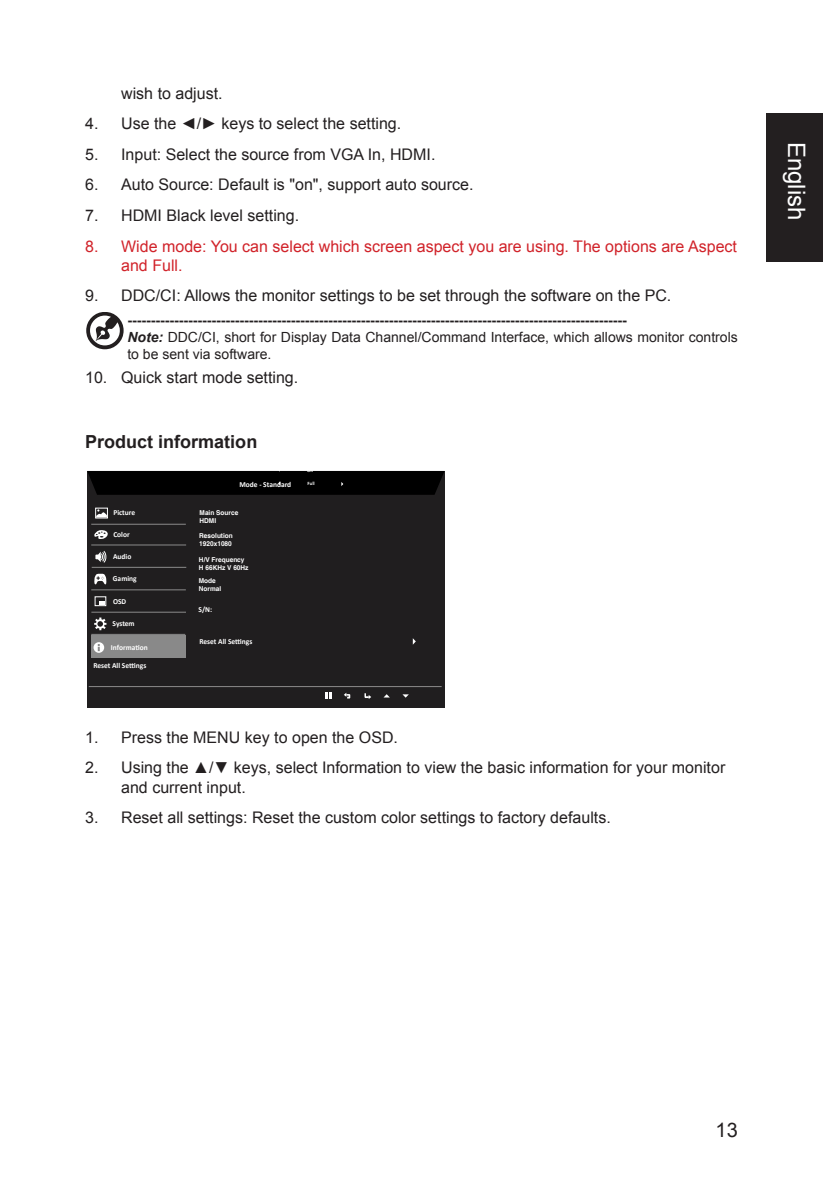
<style>
.page{position:relative;width:823px;height:1191px;background:#fff}
.page>*{position:absolute;margin:0;border:0;box-sizing:border-box;transform-origin:0 0}
.t1{font:24px "Arial";color:#fff}
.t2{font:20px "Arial";color:#231f20}
.Heading1{font:700 18px "Arial";color:#231f20}
.t3{font:16px/19.2px "Arial";color:#231f20}
.t4{font:16px/19.2px "Arial";color:#d1232a}
.body{font:700 14px "Arial";color:#231f20}
.body-2{font:14px/16.8px "Arial";color:#231f20}
.t5{font:700 7.6px "Calibri";color:#fff}
.t6{font:700 6.8px/8px "Helvetica";color:#fff}
.t7{font:700 5px "Calibri";color:#fff}
.s1{font-weight:700;font-style:italic}
</style>
<div class="page">
<div style="left:765px;top:113px;width:57px;height:149px;background:#231f20"></div>
<svg style="left:86px;top:312px;width:38px;height:38px"></svg>
<div style="left:87px;top:471px;width:357px;height:237px;background:#201e1f"></div>
<hr style="left:89px;top:686px;width:352px;height:1px;background:#898989">
<hr style="left:91px;top:634px;width:94px;height:1px;background:#898989">
<hr style="left:91px;top:612px;width:95px;height:1px;background:#898989">
<hr style="left:91px;top:589px;width:95px;height:1px;background:#898989">
<hr style="left:92px;top:567px;width:94px;height:1px;background:#898989">
<hr style="left:91px;top:544px;width:95px;height:1px;background:#898989">
<div style="left:91px;top:635px;width:95px;height:23px;background:#898989"></div>
<svg style="left:94px;top:573px;width:13px;height:12px"></svg>
<div style="left:95px;top:508px;width:13px;height:10px;border:1px solid #fff"></div>
<svg style="left:96px;top:509px;width:11px;height:8px"></svg>
<svg style="left:94px;top:530px;width:14px;height:9px"></svg>
<svg style="left:95px;top:551px;width:11px;height:12px"></svg>
<hr style="left:91px;top:524px;width:95px;height:1px;background:#898989">
<div style="left:95px;top:596px;width:11px;height:10px;border:1px solid #fff"></div>
<svg style="left:99px;top:601px;width:5px;height:3px"></svg>
<svg style="left:94px;top:617px;width:12px;height:13px"></svg>
<svg style="left:402px;top:694px;width:6px;height:3px"></svg>
<svg style="left:325px;top:692px;width:6px;height:7px"></svg>
<svg style="left:93px;top:642px;width:11px;height:11px"></svg>
<svg style="left:412px;top:638px;width:3px;height:6px"></svg>
<div style="left:87px;top:470px;width:357px;height:25px;background:#000"></div>
<svg style="left:344px;top:692px;width:6px;height:6px"></svg>
<svg style="left:364px;top:693px;width:7px;height:6px"></svg>
<p class="t3" style="left:121px;top:84px;width:103px">wish to adjust.</p>
<p class="t3" style="left:85px;top:114px;width:317px">4. Use the ◄/► keys to select the setting.</p>
<p class="t3" style="left:85px;top:145px;width:351px">5. Input: Select the source from VGA In, HDMI.</p>
<p class="t3" style="left:85px;top:175px;width:389px">6. Auto Source: Default is "on", support auto source.</p>
<p class="t3" style="left:85px;top:206px;width:215px">7. HDMI Black level setting.</p>
<p class="t4" style="left:121px;top:236px;width:617px;text-indent:-36px">8. Wide mode: You can select which screen aspect you are using. The options are Aspect and Full.</p>
<p class="t3" style="left:85px;top:286px;width:587px">9. DDC/CI: Allows the monitor settings to be set through the software on the PC.</p>
<p class="body" style="left:127px;top:311px;width:500px">‑----------------------------------------------------------------------------------------------------------</p>
<p class="body-2" style="left:127px;top:329px;width:611px"><span class="s1">Note:</span> DDC/CI, short for Display Data Channel/Command Interface, which allows monitor controls to be sent via software.</p>
<p class="t3" style="left:85px;top:368px;width:214px">10. Quick start mode setting.</p>
<p class="Heading1" style="left:85px;top:430px;width:174px">Product information</p>
<p class="t5" style="left:239px;top:479px;width:53px">Mode - Standard</p>
<p class="t5" style="left:113px;top:508px;width:23px">Picture</p>
<p class="t5" style="left:113px;top:530px;width:18px">Color</p>
<p class="t5" style="left:113px;top:552px;width:20px">Audio</p>
<p class="t5" style="left:113px;top:596px;width:15px">OSD</p>
<p class="t5" style="left:113px;top:574px;width:25px">Gaming</p>
<p class="t5" style="left:112px;top:618px;width:24px">System</p>
<p class="t5" style="left:111px;top:643px;width:38px">Information</p>
<p class="t5" style="left:93px;top:660px;width:54px">Reset All Settings</p>
<p class="t6" style="left:199px;top:509px;width:40px">Main Source<br>HDMI</p>
<p class="t6" style="left:199px;top:532px;width:35px">Resolution<br>1920x1080</p>
<p class="t6" style="left:199px;top:556px;width:51px">H/V Frequency<br>H 66KHz V 60Hz</p>
<p class="t6" style="left:199px;top:577px;width:24px">Mode<br>Normal</p>
<p class="t5" style="left:198px;top:605px;width:15px">S/N:</p>
<p class="t5" style="left:199px;top:636px;width:54px">Reset All Settings</p>
<p class="t7" style="left:307px;top:467px;width:7px">On</p>
<p class="t7" style="left:307px;top:480px;width:9px">Full</p>
<p class="t3" style="left:85px;top:728px;width:314px">1. Press the MENU key to open the OSD.</p>
<p class="t3" style="left:121px;top:758px;width:605px;text-indent:-36px">2. Using the ▲/▼ keys, select Information to view the basic information for your monitor and current input.</p>
<p class="t3" style="left:85px;top:808px;width:527px">3. Reset all settings: Reset the custom color settings to factory defaults.</p>
<h1 class="t1" style="left:811px;top:142px;width:80px;rotate:90deg">English</h1>
<p class="t2" style="left:715px;top:1116px;width:24px">13</p>
</div>
